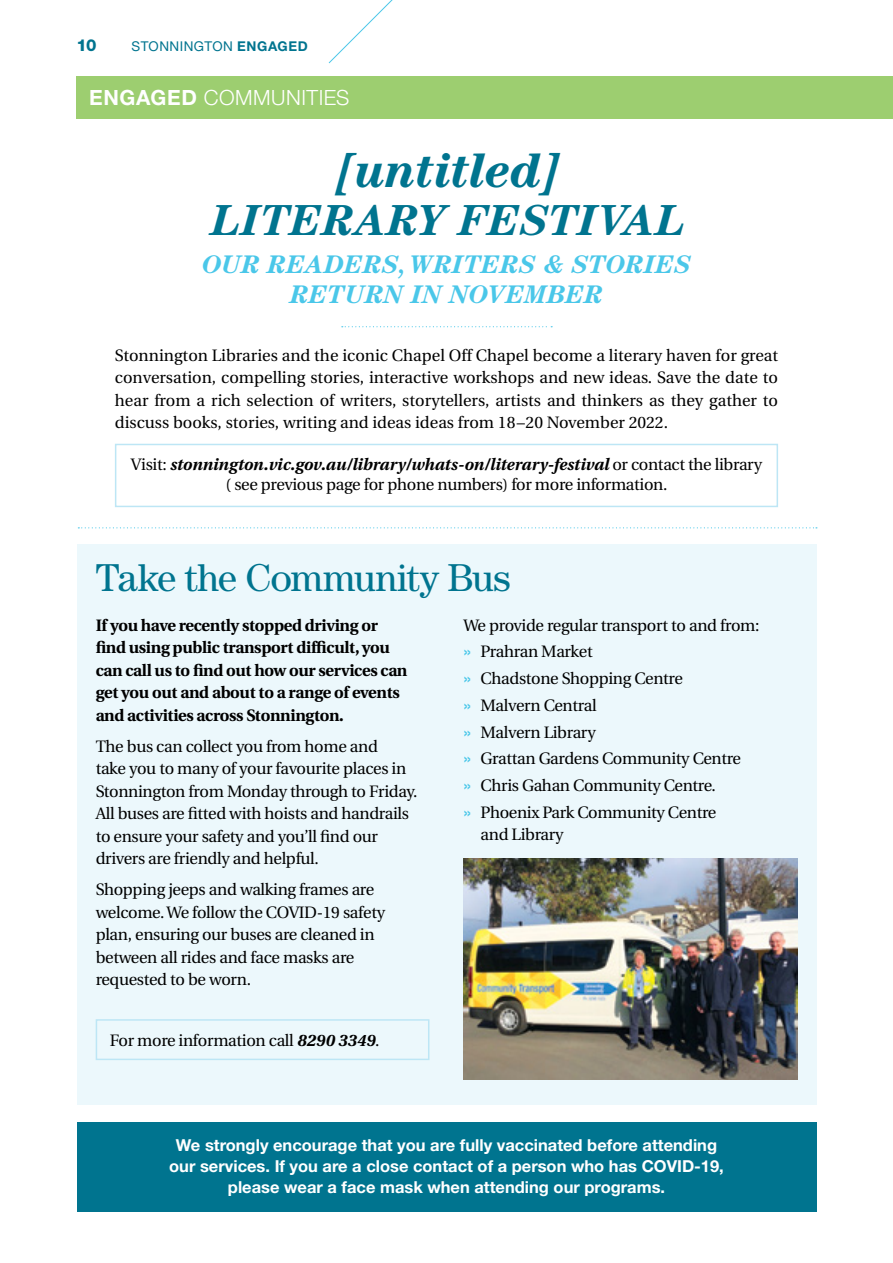
<style>
.page{position:relative;width:893px;height:1263px;background:#fff}
.page>*{position:absolute;margin:0;border:0;box-sizing:border-box;transform-origin:0 0}
.t1{font:italic 700 49.5px "Century";letter-spacing:-.01em;color:#00748f}
.t2{font:italic 700 43.5px "Century";letter-spacing:-.01em;color:#00748f}
.t3{font:39px "Century";letter-spacing:-.025em;color:#00748f}
.t4{font:italic 700 25.5px/30px "Century";letter-spacing:-.005em;color:#4ac7e9;text-align:center}
.t5{font:300 21px "Helvetica Neue LT Std";letter-spacing:.02em;color:#fff}
.t6{font:16.5px/22.5px "Utopia";letter-spacing:-.02em;color:#000}
.t7{font:700 16.5px/22.5px "Utopia";letter-spacing:-.02em;color:#000}
.t8{font:700 16.5px/21px "Helvetica Neue LT Std";color:#fff;text-align:center}
.t9{font:800 16.5px "Helvetica Neue LT Pro";color:#00748f}
.t10{font:13.5px "Helvetica Neue LT Std";letter-spacing:.03em;color:#00748f}
.s1{font-weight:700}
.s2{font-weight:700;font-style:italic}
.s3{font-family:"Helvetica Neue LT Pro";font-weight:500;color:#4ac7e9}
</style>
<div class="page">
<div style="left:77px;top:1123px;width:739px;height:89px;background:#00748f"></div>
<div style="left:77px;top:544px;width:739px;height:560px;background:#ecf8fc"></div>
<svg style="left:328px;top:0;width:65px;height:64px"></svg>
<div style="left:77px;top:77px;width:816px;height:42px;background:#9dce70"></div>
<div style="left:96px;top:1019px;width:333px;height:41px;border:2px solid #bde6f5"></div>
<img style="left:463px;top:859px;width:334px;height:221px">
<svg style="left:342px;top:326px;width:210px;height:1px"></svg>
<div style="left:115px;top:444px;width:663px;height:63px;border:2px solid #bde6f5"></div>
<svg style="left:78px;top:527px;width:739px;height:1px"></svg>
<p class="t9" style="left:77px;top:35px;width:22px">10</p>
<p class="t10" style="left:132px;top:38px;width:178px">STONNINGTON <span class="s1">ENGAGED</span></p>
<p class="t5" style="left:89px;top:85px;width:262px"><span class="s1">ENGAGED</span> COMMUNITIES</p>
<h1 class="t1" style="left:335px;top:141px;width:231px">[untitled]</h1>
<h2 class="t2" style="left:211px;top:194px;width:476px">LITERARY FESTIVAL</h2>
<h3 class="t4" style="left:202px;top:249px;width:491px">OUR READERS, WRITERS &amp; STORIES<br>RETURN IN NOVEMBER</h3>
<p class="t6" style="left:115px;top:344px;width:665px;text-align:justify">Stonnington Libraries and the iconic Chapel Off Chapel become a literary haven for great conversation, compelling stories, interactive workshops and new ideas. Save the date to hear from a rich selection of writers, storytellers, artists and thinkers as they gather to discuss books, stories, writing and ideas ideas from 18–20 November 2022.</p>
<p class="t6" style="left:131px;top:455px;width:633px;line-height:19.5px;text-align:center">Visit: <span class="s2">stonnington.vic.gov.au/library/whats-on/literary-festival</span> or contact the library ( see previous page for phone numbers) for more information.</p>
<h3 class="t3" style="left:96px;top:555px;width:417px">Take the Community Bus</h3>
<p class="t7" style="left:96px;top:614px;width:313px">If you have recently stopped driving or find using public transport difficult, you can call us to find out how our services can get you out and about to a range of events and activities across Stonnington.</p>
<p class="t6" style="left:96px;top:735px;width:323px">The bus can collect you from home and<br>take you to many of your favourite places in Stonnington from Monday through to Friday.<br>All buses are fitted with hoists and handrails to ensure your safety and you’ll find our drivers are friendly and helpful.</p>
<p class="t6" style="left:96px;top:878px;width:291px">Shopping jeeps and walking frames are welcome. We follow the COVID-19 safety plan, ensuring our buses are cleaned in between all rides and face masks are requested to be worn.</p>
<p class="t6" style="left:463px;top:612px;width:298px;line-height:26.7px">We provide regular transport to and from: <span class="s3">»</span> Prahran Market<br><span class="s3">»</span> Chadstone Shopping Centre<br><span class="s3">»</span> Malvern Central<br><span class="s3">»</span> Malvern Library<br><span class="s3">»</span> Grattan Gardens Community Centre<br><span class="s3">»</span> Chris Gahan Community Centre.<br><span class="s3">»</span> Phoenix Park Community Centre</p>
<p class="t6" style="left:480px;top:824px;width:85px">and Library</p>
<p class="t6" style="left:110px;top:1029px;width:271px">For more information call <span class="s2">8290 3349</span>.</p>
<p class="t8" style="left:169px;top:1135px;width:556px">We strongly encourage that you are fully vaccinated before attending our services. If you are a close contact of a person who has COVID-19, please wear a face mask when attending our programs.</p>
</div>
